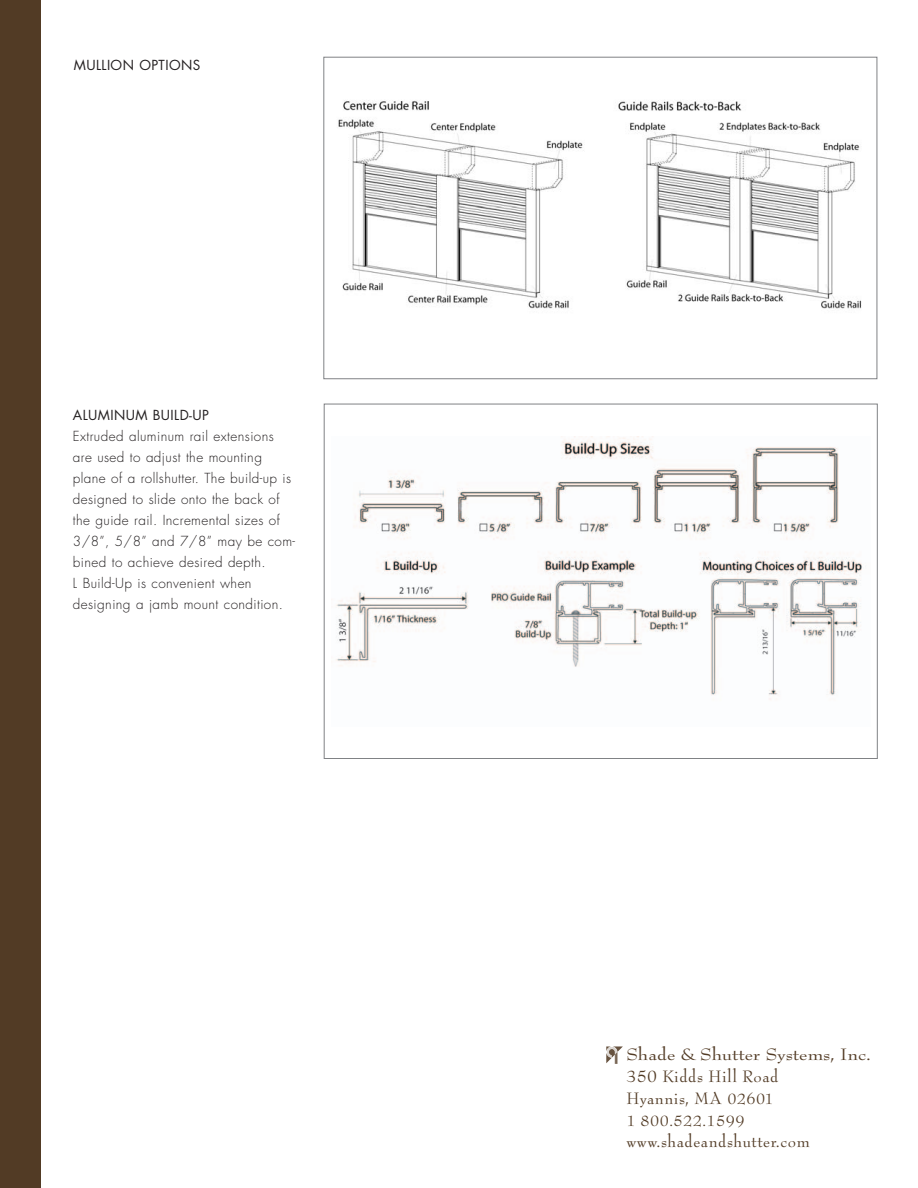
<style>
.page{position:relative;width:918px;height:1188px;background:#fff}
.page>*{position:absolute;margin:0;border:0;box-sizing:border-box;transform-origin:0 0}
.t1{font:18px/22.2px "Bernhard Modern";color:#523b25;scale:1.2 1}
.t2{font:18px "Bernhard Modern";letter-spacing:.03em;color:#523b25}
.t3{font:16.5px "Bernhard Modern";letter-spacing:.03em;color:#523b25}
.t4{font:300 13.5px/21px "Futura";letter-spacing:.03em;color:#231f20}
.t5{font:13.5px "Futura";letter-spacing:.03em;color:#231f20}
.s1{font-family:"Trajan";font-size:15px}
.s2{font-size:16.5px}
</style>
<div class="page">
<div style="left:0;top:0;width:40px;height:1188px;background:#523b25"></div>
<img style="left:336px;top:436px;width:526px;height:264px">
<img style="left:606px;top:1047px;width:17px;height:17px">
<img style="left:338px;top:100px;width:524px;height:209px">
<p class="t5" style="left:74px;top:59px;width:128px">MULLION OPTIONS</p>
<p class="t5" style="left:73px;top:409px;width:138px">ALUMINUM BUILD-UP</p>
<p class="t4" style="left:73px;top:426px;width:224px">Extruded aluminum rail extensions are used to adjust the mounting plane of a rollshutter. The build-up is designed to slide onto the back of the guide rail. Incremental sizes of 3/8”, 5/8” and 7/8” may be com&shy;bined to achieve desired depth.<br>L Build-Up is convenient when designing a jamb mount condition.</p>
<h1 class="t1" style="left:626px;top:1044px;width:205px">Shade <span class="s1">&amp;</span> Shutter Systems, Inc.<br>350 Kidds Hill Road<br>Hyannis, MA <span class="s2">02601</span></h1>
<p class="t3" style="left:626px;top:1113px;width:120px">1 800.522.1599</p>
<h1 class="t2" style="left:626px;top:1133px;width:185px">www.shadeandshutter.com</h1>
</div>
